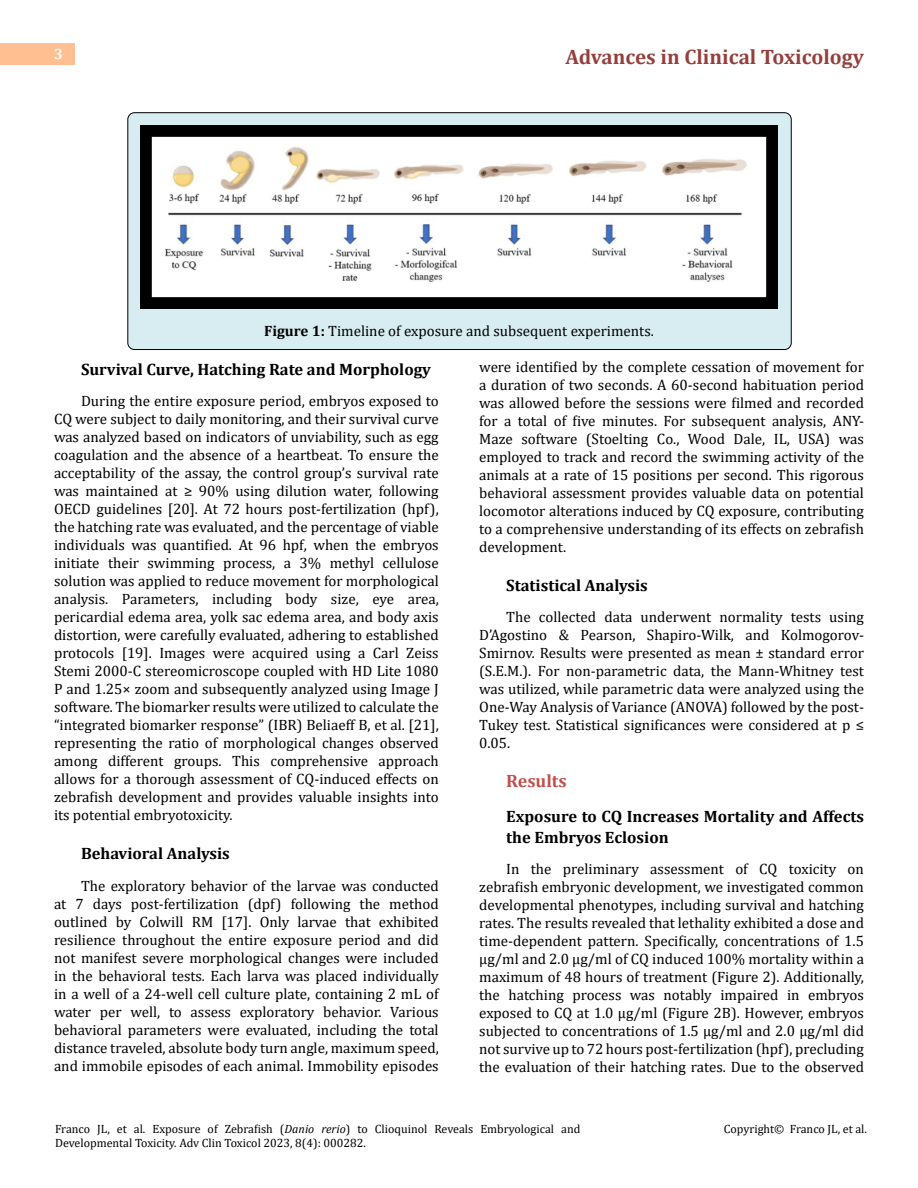
<style>
.page{position:relative;width:918px;height:1188px;background:#fff}
.page>*{position:absolute;margin:0;border:0;box-sizing:border-box;transform-origin:0 0}
.t1{font:700 21px "Cambria";color:#953f3c}
.t2{font:700 18px "Cambria";color:#c0504d}
.t3{font:700 16.5px/21px "Cambria";color:#000}
.t4{font:15px/18px "Cambria";color:#000;text-align:justify}
.t5{font:700 15px "Cambria";color:#fff}
.t6{font:12px/14.4px "Cambria";color:#000}
.s1{font-weight:700}
.s2{font-style:italic}
</style>
<div class="page">
<div style="left:0;top:43px;width:75px;height:21px;background:#ffbf91"></div>
<div style="left:128px;top:113px;width:663px;height:237px;background:#d8edf2;border-radius:7px"></div>
<div style="left:127px;top:112px;width:665px;height:238px;border:1px solid #000;border-radius:7px"></div>
<img style="left:141px;top:126px;width:636px;height:183px">
<p class="t5" style="left:54px;top:44px;width:10px">3</p>
<h1 class="t1" style="left:565px;top:42px;width:300px">Advances in Clinical Toxicology</h1>
<p class="t4" style="left:264px;top:321px;width:391px"><span class="s1">Figure 1:</span> Timeline of exposure and subsequent experiments.</p>
<p class="t3" style="left:81px;top:358px;width:352px">Survival Curve, Hatching Rate and Morphology</p>
<p class="t4" style="left:54px;top:392px;width:386px;text-indent:27px">During the entire exposure period, embryos exposed to CQ were subject to daily monitoring, and their survival curve was analyzed based on indicators of unviability, such as egg coagulation and the absence of a heartbeat. To ensure the acceptability of the assay, the control group’s survival rate was maintained at ≥ 90% using dilution water, following OECD guidelines [20]. At 72 hours post-fertilization (hpf), the hatching rate was evaluated, and the percentage of viable individuals was quantified. At 96 hpf, when the embryos initiate their swimming process, a 3% methyl cellulose solution was applied to reduce movement for morphological analysis. Parameters, including body size, eye area, pericardial edema area, yolk sac edema area, and body axis distortion, were carefully evaluated, adhering to established protocols [19]. Images were acquired using a Carl Zeiss Stemi 2000-C stereomicroscope coupled with HD Lite 1080<br>P and 1.25× zoom and subsequently analyzed using Image J software. The biomarker results were utilized to calculate the “integrated biomarker response” (IBR) Beliaeff B, et al. [21], representing the ratio of morphological changes observed among different groups. This comprehensive approach allows for a thorough assessment of CQ-induced effects on zebrafish development and provides valuable insights into its potential embryotoxicity.</p>
<p class="t3" style="left:81px;top:842px;width:150px">Behavioral Analysis</p>
<p class="t4" style="left:54px;top:876px;width:386px;text-indent:27px">The exploratory behavior of the larvae was conducted at 7 days post-fertilization (dpf) following the method outlined by Colwill RM [17]. Only larvae that exhibited resilience throughout the entire exposure period and did not manifest severe morphological changes were included in the behavioral tests. Each larva was placed individually in a well of a 24-well cell culture plate, containing 2 mL of water per well, to assess exploratory behavior. Various behavioral parameters were evaluated, including the total distance traveled, absolute body turn angle, maximum speed, and immobile episodes of each animal. Immobility episodes</p>
<p class="t4" style="left:479px;top:357px;width:386px">were identified by the complete cessation of movement for a duration of two seconds. A 60-second habituation period was allowed before the sessions were filmed and recorded for a total of five minutes. For subsequent analysis, ANY-Maze software (Stoelting Co., Wood Dale, IL, USA) was employed to track and record the swimming activity of the animals at a rate of 15 positions per second. This rigorous behavioral assessment provides valuable data on potential locomotor alterations induced by CQ exposure, contributing to a comprehensive understanding of its effects on zebrafish development.</p>
<p class="t3" style="left:506px;top:574px;width:143px">Statistical Analysis</p>
<p class="t4" style="left:479px;top:608px;width:386px;text-indent:27px">The collected data underwent normality tests using D’Agostino &amp; Pearson, Shapiro-Wilk, and Kolmogorov-Smirnov. Results were presented as mean ± standard error (S.E.M.). For non-parametric data, the Mann-Whitney test was utilized, while parametric data were analyzed using the One-Way Analysis of Variance (ANOVA) followed by the post-Tukey test. Statistical significances were considered at p ≤ 0.05.</p>
<p class="t2" style="left:506px;top:768px;width:62px">Results</p>
<p class="t3" style="left:506px;top:805px;width:359px">Exposure to CQ Increases Mortality and Affects the Embryos Eclosion</p>
<p class="t4" style="left:479px;top:860px;width:386px;text-indent:27px">In the preliminary assessment of CQ toxicity on zebrafish embryonic development, we investigated common developmental phenotypes, including survival and hatching rates. The results revealed that lethality exhibited a dose and time-dependent pattern. Specifically, concentrations of 1.5 μg/ml and 2.0 μg/ml of CQ induced 100% mortality within a maximum of 48 hours of treatment (Figure 2). Additionally, the hatching process was notably impaired in embryos exposed to CQ at 1.0 μg/ml (Figure 2B). However, embryos subjected to concentrations of 1.5 μg/ml and 2.0 μg/ml did not survive up to 72 hours post-fertilization (hpf), precluding the evaluation of their hatching rates. Due to the observed</p>
<p class="t6" style="left:55px;top:1121px;width:527px">Franco JL, et al. Exposure of Zebrafish (<span class="s2">Danio rerio</span>) to Clioquinol Reveals Embryological and<br>Developmental Toxicity. Adv Clin Toxicol 2023, 8(4): 000282.</p>
<p class="t6" style="left:724px;top:1121px;width:145px">Copyright© Franco JL, et al.</p>
</div>
